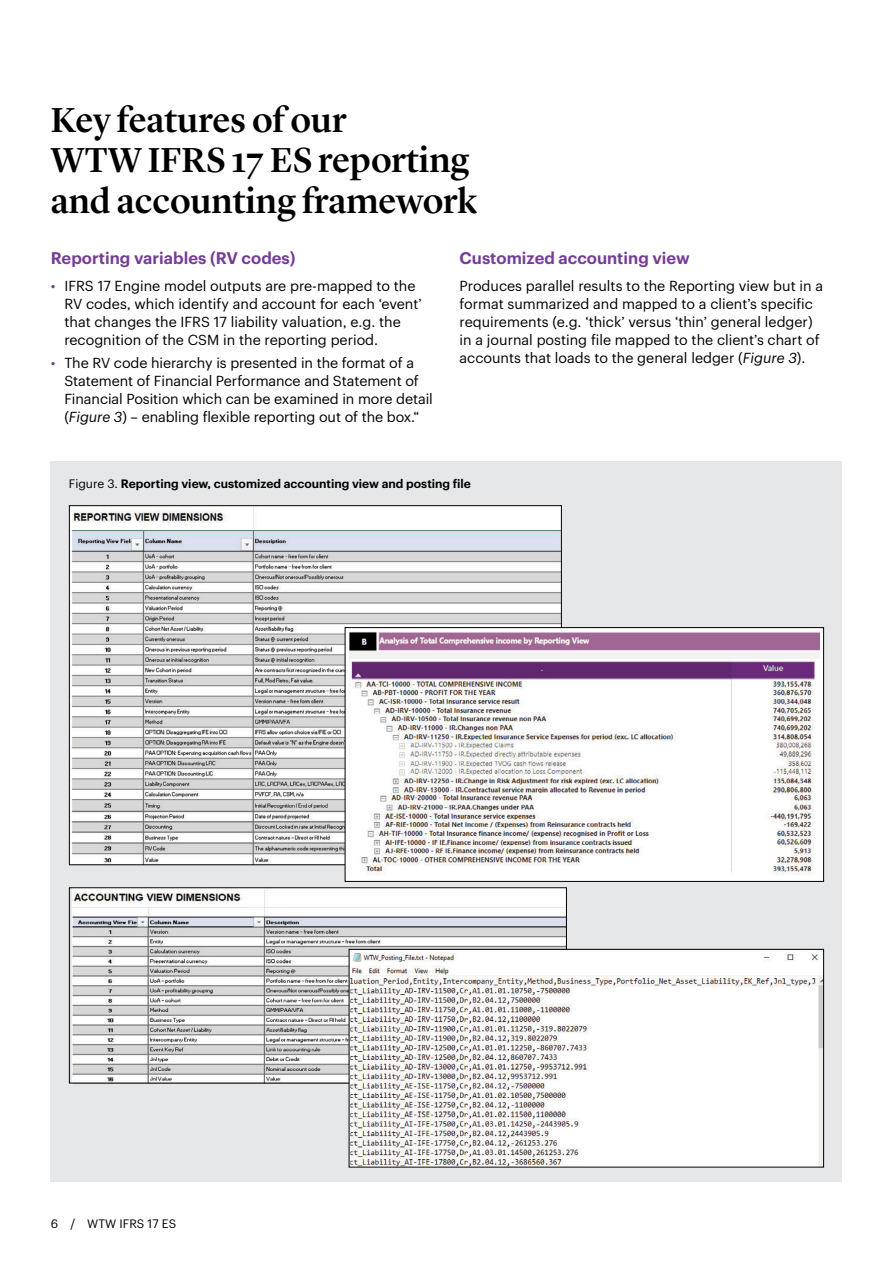
<style>
.page{position:relative;width:893px;height:1263px;background:#fff}
.page>*{position:absolute;margin:0;border:0;box-sizing:border-box;transform-origin:0 0}
.t1{font:500 36px/40.5px "Lyon Display";color:#000}
.t2{font:600 16.5px "Graphik";color:#763d97}
.t3{font:14.25px/18px "Graphik";color:#000}
.t4{font:600 12px "Graphik";color:#000}
.t5{font:12px "Graphik";color:#000}
.s1{color:#763d97}
.s2{font-style:italic}
.s3{font-weight:400}
</style>
<div class="page">
<div style="left:51px;top:461px;width:791px;height:95px;background:#e6e7e8"></div>
<div style="left:51px;top:527px;width:791px;height:654px;background:#e6e7e8"></div>
<img style="left:71px;top:507px;width:489px;height:356px">
<img style="left:73px;top:889px;width:492px;height:192px">
<img style="left:351px;top:951px;width:471px;height:214px">
<div style="left:349px;top:949px;width:475px;height:218px;border:1px solid #000"></div>
<div style="left:345px;top:628px;width:479px;height:253px;background:#fff"></div>
<div style="left:345px;top:627px;width:479px;height:254px;border:1px solid #000"></div>
<img style="left:349px;top:632px;width:471px;height:243px">
<h1 class="t1" style="left:51px;top:97px;width:428px">Key features of our<br>WTW IFRS 17 ES reporting and accounting framework</h1>
<p class="t2" style="left:51px;top:246px;width:246px">Reporting variables (RV codes)</p>
<p class="t3" style="left:64px;top:276px;width:359px;text-indent:-13px"><span class="s1">•</span> IFRS 17 Engine model outputs are pre-mapped to the RV codes, which identify and account for each ‘event’ that changes the IFRS 17 liability valuation, e.g. the recognition of the CSM in the reporting period.</p>
<p class="t3" style="left:64px;top:352px;width:370px;text-indent:-13px"><span class="s1">•</span> The RV code hierarchy is presented in the format of a Statement of Financial Performance and Statement of Financial Position which can be examined in more detail (<span class="s2">Figure 3</span>) – enabling flexible reporting out of the box.“</p>
<p class="t2" style="left:460px;top:246px;width:232px">Customized accounting view</p>
<p class="t3" style="left:460px;top:276px;width:365px">Produces parallel results to the Reporting view but in a format summarized and mapped to a client’s specific requirements (e.g. ‘thick’ versus ‘thin’ general ledger) in a journal posting file mapped to the client’s chart of accounts that loads to the general ledger (<span class="s2">Figure 3</span>).</p>
<p class="t4" style="left:69px;top:475px;width:404px"><span class="s3">Figure 3.</span> Reporting view, customized accounting view and posting file</p>
<p class="t5" style="left:51px;top:1215px;width:127px">6 / WTW IFRS 17 ES</p>
</div>
